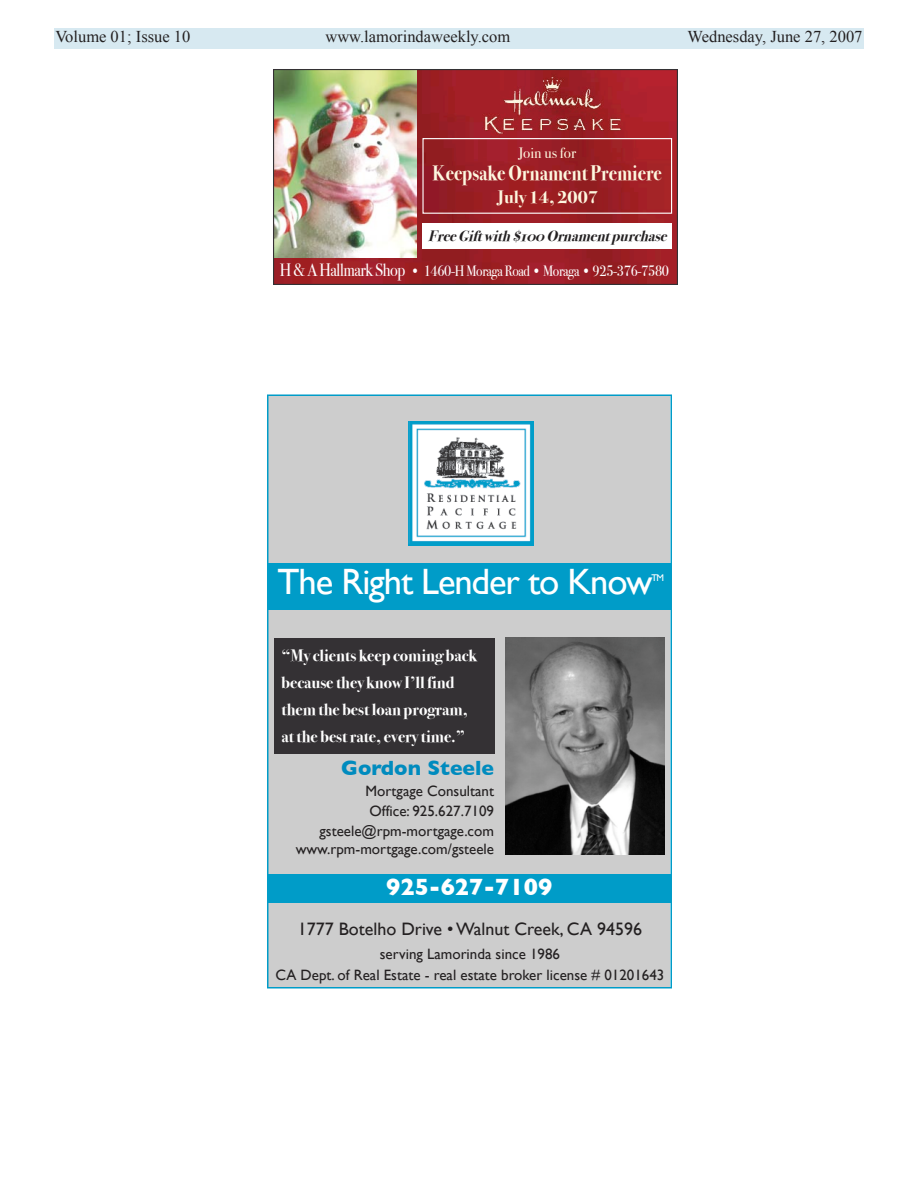
<style>
.page{position:relative;width:918px;height:1188px;background:#fff}
.page>*{position:absolute;margin:0;border:0;box-sizing:border-box;transform-origin:0 0}
.t1{font:36.6px "Gill Sans";letter-spacing:-.03em;color:#fff}
.t2{font:700 24px "Gill Sans";color:#fff}
.t3{font:700 21px "Bodoni Svty Two ITCTT";color:#fdf7df;scale:.9 1}
.t4{font:700 21px "Gill Sans";color:#008bbe}
.t5{font:18px "Gill Sans";color:#232021}
.t6{font:700 18px "Bodoni Svty Two ITCTT";color:#fdf7df}
.t7{font:700 16.5px/27px "Bodoni Svty Two OSITCTT";color:#fff}
.t8{font:16.5px "Times New Roman";color:#232021}
.t9{font:15px/19.8px "Gill Sans";color:#232021;text-align:right}
.t10{font:15px "Bodoni Svty Two ITCTT";letter-spacing:-.025em;color:#fff;scale:.9 1}
.t11{font:italic 700 15px "Bodoni Svty Two OSITCTT";color:#232021}
.t12{font:15px "Bodoni Svty Two ITCTT";color:#fdf7df}
.t13{font:9.75px "Gill Sans";color:#fff}
.s1{font-size:18px}
</style>
<div class="page">
<div style="left:626px;top:28px;width:238px;height:21px;background:#d7e9f1"></div>
<div style="left:54px;top:28px;width:574px;height:21px;background:#d7e9f1"></div>
<img style="left:275px;top:71px;width:401px;height:212px">
<img style="left:275px;top:71px;width:141px;height:187px">
<div style="left:273px;top:69px;width:405px;height:216px;border:1px solid #343134"></div>
<div style="left:422px;top:138px;width:250px;height:76px;border:1px solid #fff"></div>
<div style="left:423px;top:224px;width:249px;height:25px;background:#fff"></div>
<div style="left:268px;top:396px;width:402px;height:591px;background:#cdcdcd"></div>
<div style="left:267px;top:394px;width:405px;height:594px;border:2px solid #009cc8"></div>
<div style="left:267px;top:564px;width:405px;height:46px;background:#009cc8"></div>
<div style="left:267px;top:874px;width:405px;height:28px;background:#009cc8"></div>
<img style="left:408px;top:421px;width:126px;height:125px">
<img style="left:506px;top:637px;width:158px;height:218px">
<div style="left:274px;top:638px;width:221px;height:116px;background:#343134"></div>
<p class="t8" style="left:55px;top:28px;width:136px">Volume 01; Issue 10</p>
<p class="t8" style="left:326px;top:28px;width:186px">www.lamorindaweekly.com</p>
<p class="t8" style="left:688px;top:28px;width:176px">Wednesday, June 27, 2007</p>
<p class="t12" style="left:518px;top:144px;width:59px">Join us for</p>
<h3 class="t3" style="left:433px;top:161px;width:256px">Keepsake Ornament Premiere</h3>
<p class="t6" style="left:497px;top:186px;width:103px">July 14, 2007</p>
<p class="t11" style="left:428px;top:227px;width:244px">FreeGiftwith$100 Ornamentpurchase</p>
<p class="t10" style="left:280px;top:262px;width:434px"><span class="s1">H &amp; A Hallmark Shop</span> • 1460-H Moraga Road • Moraga • 925-376-7580</p>
<h1 class="t1" style="left:278px;top:561px;width:376px">The Right Lender to Know</h1>
<p class="t13" style="left:651px;top:572px;width:14px">TM</p>
<p class="t7" style="left:282px;top:642px;width:197px">“My clients keep coming back because they know I’ll find them the best loan program, at the best rate, every time.”</p>
<h3 class="t4" style="left:341px;top:756px;width:154px">Gordon Steele</h3>
<p class="t9" style="left:320px;top:781px;width:176px">Mortgage Consultant<br>Office: 925.627.7109 gsteele@rpm-mortgage.com</p>
<p class="t9" style="left:296px;top:839px;width:200px">www.rpm-mortgage.com/gsteele</p>
<h2 class="t2" style="left:386px;top:873px;width:168px">925-627-7109</h2>
<p class="t5" style="left:298px;top:919px;width:346px">1777 Botelho Drive • Walnut Creek, CA 94596</p>
<p class="t9" style="left:275px;top:943px;width:391px;line-height:21px;text-align:center">serving Lamorinda since 1986<br>CA Dept. of Real Estate - real estate broker license # 01201643</p>
</div>
